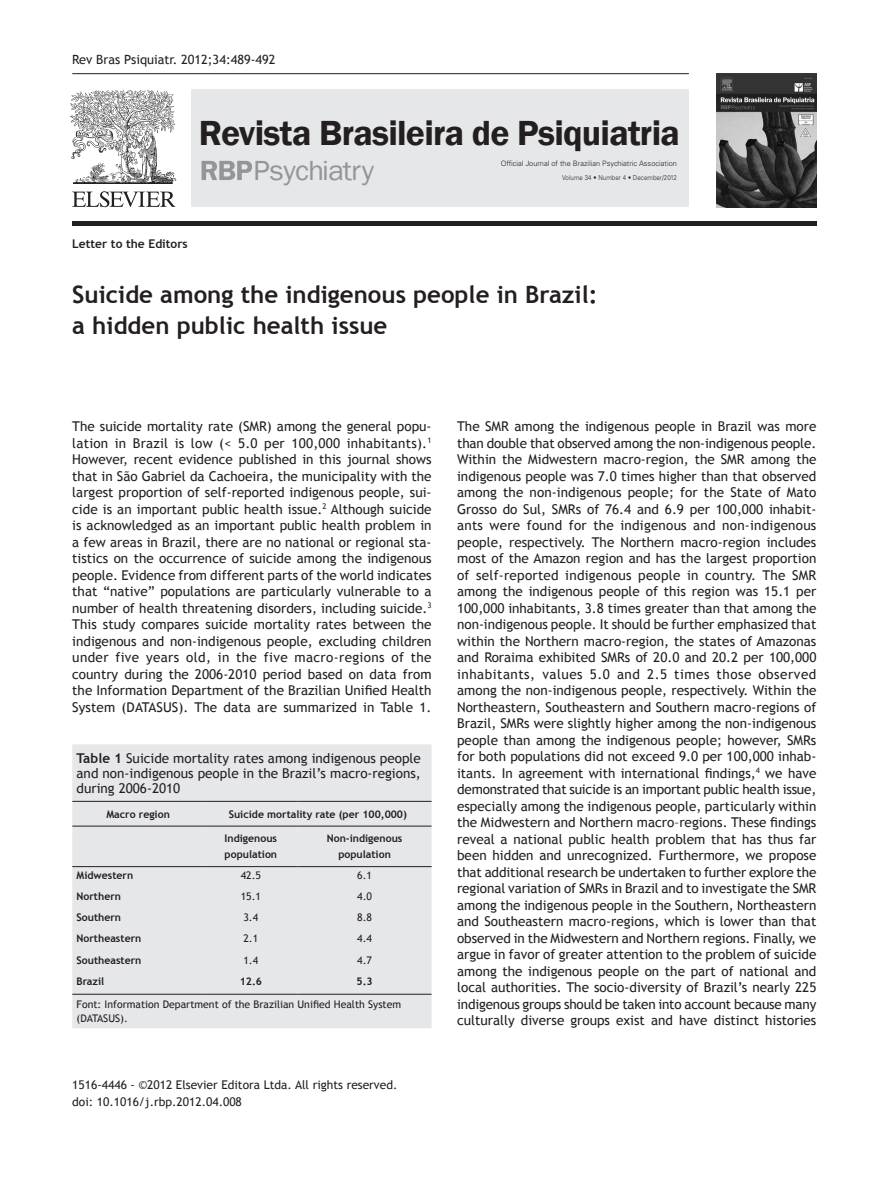
<style>
.page{position:relative;width:893px;height:1191px;background:#fff}
.page>*{position:absolute;margin:0;border:0;box-sizing:border-box;transform-origin:0 0}
.t1{font:600 35.85px "Franklin Gothic";letter-spacing:-.02em;color:#231f20}
.t2{font:28.35px "Franklin Gothic";letter-spacing:-.02em;color:#939598;scale:1.05 1}
._1_Titulo__ingles{font:700 24px/31.5px "Trebuchet MS";color:#231f20}
.Texto__parag_1{font:13.5px/16.5px "Trebuchet MS";color:#231f20;text-align:justify}
.TITULO_TABELA{font:13.5px/15px "Trebuchet MS";color:#231f20;text-align:justify}
.PALAV_CHAVE{font:12.75px "Trebuchet MS";color:#231f20}
.RODAPÉ{font:12px/16.5px "Trebuchet MS";color:#231f20}
.ARTIGO{font:700 12px "Trebuchet MS";color:#231f20}
.TXT_TABLEA{font:700 10.5px/15.8px "Trebuchet MS";color:#231f20}
.TXT_TABLEA-2{font:10.5px/13.5px "Trebuchet MS";color:#231f20}
.t3{font:300 7.35px "Univers LT Std";color:#231f20}
.t4{font:300 6.9px "Univers LT Std";letter-spacing:.01em;color:#231f20;scale:.9 1}
.s1{font-weight:700}
</style>
<div class="page">
<hr style="left:72px;top:73px;width:617px;height:1px;background:#231f20">
<hr style="left:72px;top:222px;width:744px;height:4px;background:#231f20">
<svg style="left:70px;top:89px;width:106px;height:118px"></svg>
<img style="left:716px;top:73px;width:100px;height:134px">
<div style="left:191px;top:89px;width:498px;height:118px;background:#e6e7e9"></div>
<svg style="left:202px;top:161px;width:50px;height:19px"></svg>
<div style="left:72px;top:744px;width:360px;height:284px;background:#e6e7e9"></div>
<hr style="left:298px;top:866px;width:134px;height:1px;background:#231f20">
<hr style="left:72px;top:866px;width:132px;height:1px;background:#231f20">
<hr style="left:204px;top:866px;width:94px;height:1px;background:#231f20">
<hr style="left:72px;top:993px;width:132px;height:1px;background:#231f20">
<hr style="left:204px;top:993px;width:94px;height:1px;background:#231f20">
<hr style="left:298px;top:993px;width:134px;height:1px;background:#231f20">
<hr style="left:72px;top:801px;width:132px;height:1px;background:#231f20">
<hr style="left:72px;top:825px;width:132px;height:1px;background:#231f20">
<hr style="left:204px;top:801px;width:94px;height:1px;background:#231f20">
<hr style="left:298px;top:801px;width:134px;height:1px;background:#231f20">
<hr style="left:204px;top:825px;width:94px;height:1px;background:#231f20">
<hr style="left:298px;top:825px;width:134px;height:1px;background:#231f20">
<p class="PALAV_CHAVE" style="left:72px;top:52px;width:205px">Rev Bras Psiquiatr. 2012;34:489-492</p>
<h1 class="t1" style="left:199px;top:110px;width:482px">Revista Brasileira de Psiquiatria</h1>
<p class="ARTIGO" style="left:72px;top:236px;width:117px">Letter to the Editors</p>
<h2 class="t2" style="left:253px;top:153px;width:117px">Psychiatry</h2>
<p class="t3" style="left:501px;top:159px;width:178px">Official Journal of the Brazilian Psychiatric Association</p>
<p class="t4" style="left:562px;top:173px;width:129px">Volume 34 • Number 4 • December/2012</p>
<p class="_1_Titulo__ingles" style="left:72px;top:278px;width:527px">Suicide among the indigenous people in Brazil: a hidden public health issue</p>
<p class="Texto__parag_1" style="left:72px;top:418px;width:361px">The suicide mortality rate (SMR) among the general popu&shy;lation in Brazil is low (&lt; 5.0 per 100,000 inhabitants).<sup>1<br></sup>However, recent evidence published in this journal shows that in São Gabriel da Cachoeira, the municipality with the largest proportion of self-reported indigenous people, sui&shy;cide is an important public health issue.<sup>2</sup> Although suicide is acknowledged as an important public health problem in a few areas in Brazil, there are no national or regional sta&shy;tistics on the occurrence of suicide among the indigenous people. Evidence from different parts of the world indicates that “native” populations are particularly vulnerable to a number of health threatening disorders, including suicide.<sup>3<br></sup>This study compares suicide mortality rates between the indigenous and non-indigenous people, excluding children under five years old, in the five macro-regions of the country during the 2006-2010 period based on data from the Information Department of the Brazilian Unified Health System (DATASUS). The data are summarized in Table 1.</p>
<p class="Texto__parag_1" style="left:457px;top:418px;width:361px">The SMR among the indigenous people in Brazil was more than double that observed among the non-indigenous people.<br>Within the Midwestern macro-region, the SMR among the indigenous people was 7.0 times higher than that observed among the non-indigenous people; for the State of Mato Grosso do Sul, SMRs of 76.4 and 6.9 per 100,000 inhabit&shy;ants were found for the indigenous and non-indigenous people, respectively. The Northern macro-region includes most of the Amazon region and has the largest proportion of self-reported indigenous people in country. The SMR among the indigenous people of this region was 15.1 per 100,000 inhabitants, 3.8 times greater than that among the non-indigenous people. It should be further emphasized that within the Northern macro-region, the states of Amazonas and Roraima exhibited SMRs of 20.0 and 20.2 per 100,000 inhabitants, values 5.0 and 2.5 times those observed among the non-indigenous people, respectively. Within the Northeastern, Southeastern and Southern macro-regions of Brazil, SMRs were slightly higher among the non-indigenous people than among the indigenous people; however, SMRs for both populations did not exceed 9.0 per 100,000 inhab&shy;itants. In agreement with international findings,<sup>4</sup> we have demonstrated that suicide is an important public health issue, especially among the indigenous people, particularly within the Midwestern and Northern macro–regions. These findings reveal a national public health problem that has thus far been hidden and unrecognized. Furthermore, we propose that additional research be undertaken to further explore the regional variation of SMRs in Brazil and to investigate the SMR among the indigenous people in the Southern, Northeastern and Southeastern macro-regions, which is lower than that observed in the Midwestern and Northern regions. Finally, we argue in favor of greater attention to the problem of suicide among the indigenous people on the part of national and local authorities. The socio-diversity of Brazil’s nearly 225 indigenous groups should be taken into account because many culturally diverse groups exist and have distinct histories</p>
<p class="TITULO_TABELA" style="left:77px;top:750px;width:346px"><span class="s1">Table 1</span> Suicide mortality rates among indigenous people and non-indigenous people in the Brazil’s macro-regions, during 2006-2010</p>
<p class="TXT_TABLEA" style="left:106px;top:806px;width:65px">Macro region</p>
<p class="TXT_TABLEA" style="left:229px;top:806px;width:180px">Suicide mortality rate (per 100,000)</p>
<p class="TXT_TABLEA" style="left:225px;top:830px;width:54px">Indigenous population</p>
<p class="TXT_TABLEA" style="left:327px;top:830px;width:77px;text-align:center">Non-indigenous population</p>
<p class="TXT_TABLEA" style="left:77px;top:867px;width:58px">Midwestern</p>
<p class="TXT_TABLEA-2" style="left:241px;top:868px;width:22px">42.5</p>
<p class="TXT_TABLEA-2" style="left:357px;top:868px;width:16px">6.1</p>
<p class="TXT_TABLEA" style="left:77px;top:888px;width:46px">Northern</p>
<p class="TXT_TABLEA-2" style="left:241px;top:889px;width:22px">15.1</p>
<p class="TXT_TABLEA-2" style="left:357px;top:889px;width:16px">4.0</p>
<p class="TXT_TABLEA" style="left:77px;top:909px;width:46px">Southern</p>
<p class="TXT_TABLEA-2" style="left:243px;top:910px;width:16px">3.4</p>
<p class="TXT_TABLEA-2" style="left:357px;top:910px;width:16px">8.8</p>
<p class="TXT_TABLEA" style="left:77px;top:930px;width:66px">Northeastern</p>
<p class="TXT_TABLEA-2" style="left:243px;top:932px;width:16px">2.1</p>
<p class="TXT_TABLEA-2" style="left:357px;top:932px;width:16px">4.4</p>
<p class="TXT_TABLEA" style="left:77px;top:952px;width:66px">Southeastern</p>
<p class="TXT_TABLEA-2" style="left:243px;top:953px;width:16px">1.4</p>
<p class="TXT_TABLEA-2" style="left:357px;top:953px;width:16px">4.7</p>
<p class="TXT_TABLEA" style="left:77px;top:973px;width:29px">Brazil</p>
<p class="TXT_TABLEA" style="left:240px;top:973px;width:24px">12.6</p>
<p class="TXT_TABLEA" style="left:357px;top:973px;width:18px">5.3</p>
<p class="TXT_TABLEA-2" style="left:77px;top:998px;width:326px">Font: Information Department of the Brazilian Unified Health System (DATASUS).</p>
<p class="RODAPÉ" style="left:72px;top:1077px;width:327px">1516-4446 - ©2012 Elsevier Editora Ltda. All rights reserved. doi: 10.1016/j.rbp.2012.04.008</p>
</div>
